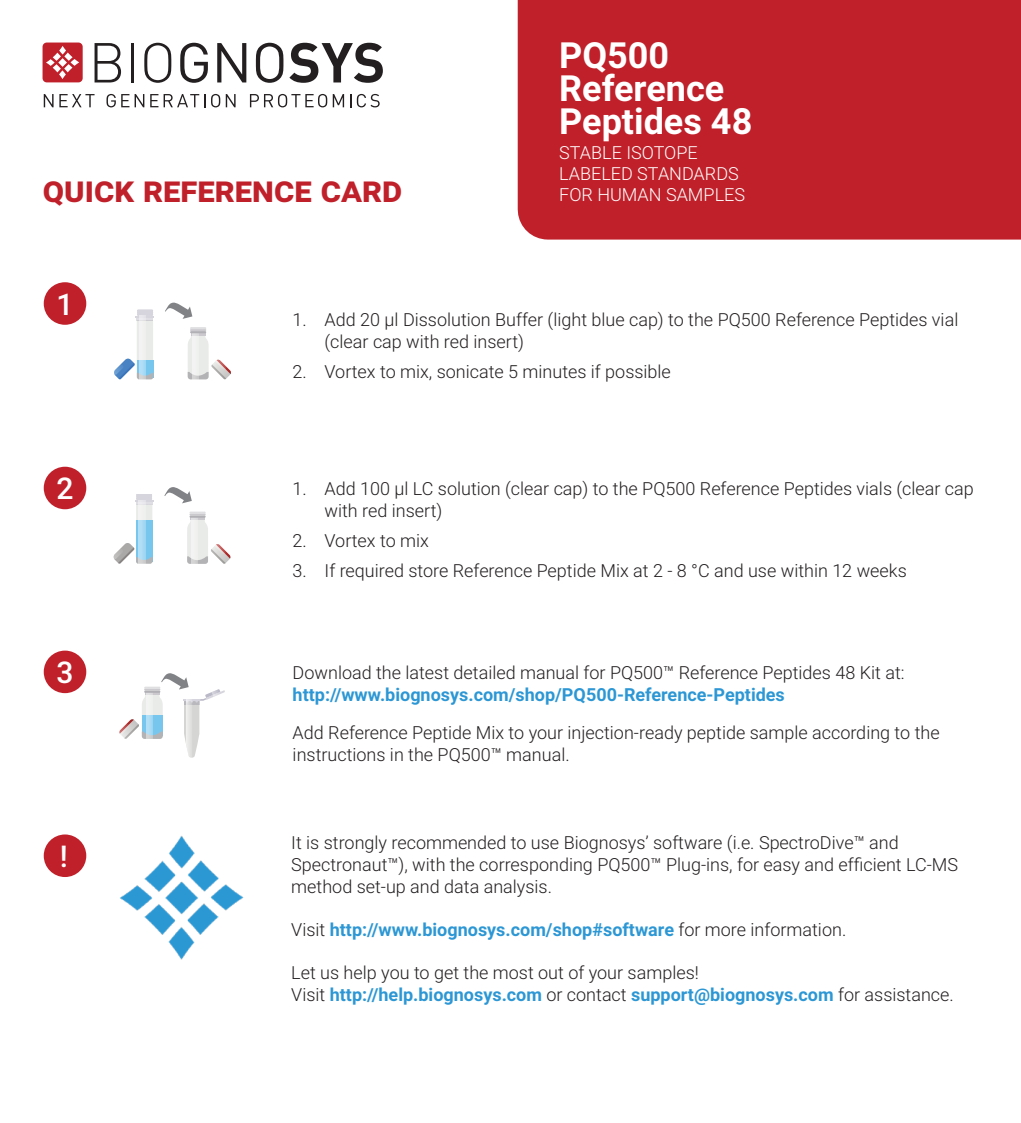
<style>
.page{position:relative;width:1021px;height:1123px;background:#fff}
.page>*{position:absolute;margin:0;border:0;box-sizing:border-box;transform-origin:0 0}
.t1{font:700 36px "Roboto";color:#fff}
.t2{font:700 36px "Roboto";color:#c0202a}
.t3{font:500 30px "Roboto";color:#fff}
.t4{font:300 18px/21.6px "Roboto";color:#231f20}
.t5{font:700 18px "Roboto";color:#2c97d4}
.t6{font:300 18px "Roboto";color:#fff}
.s1{font-weight:700;color:#2c97d4}
.s2{font-weight:300;color:#231f20}
</style>
<div class="page">
<div style="left:517px;top:0;width:503px;height:239px;background:#c0202a"></div>
<svg style="left:95px;top:43px;width:26px;height:39px"></svg>
<hr style="left:131px;top:43px;width:3px;height:39px;background:#231f20">
<svg style="left:144px;top:43px;width:27px;height:40px"></svg>
<svg style="left:180px;top:43px;width:28px;height:40px"></svg>
<svg style="left:217px;top:43px;width:29px;height:39px"></svg>
<svg style="left:256px;top:43px;width:27px;height:40px"></svg>
<svg style="left:289px;top:43px;width:94px;height:40px"></svg>
<svg style="left:43px;top:43px;width:40px;height:39px;background:#cc4b53"></svg>
<svg style="left:250px;top:94px;width:77px;height:13px"></svg>
<svg style="left:333px;top:94px;width:11px;height:13px"></svg>
<svg style="left:350px;top:94px;width:1px;height:13px"></svg>
<svg style="left:357px;top:94px;width:22px;height:13px"></svg>
<svg style="left:44px;top:94px;width:51px;height:13px"></svg>
<svg style="left:106px;top:94px;width:23px;height:13px"></svg>
<svg style="left:135px;top:94px;width:9px;height:13px"></svg>
<svg style="left:150px;top:94px;width:8px;height:13px"></svg>
<svg style="left:164px;top:94px;width:41px;height:13px"></svg>
<svg style="left:211px;top:94px;width:9px;height:13px"></svg>
<svg style="left:226px;top:94px;width:9px;height:13px"></svg>
<svg style="left:165px;top:302px;width:27px;height:17px"></svg>
<svg style="left:114px;top:310px;width:40px;height:69px"></svg>
<svg style="left:139px;top:316px;width:7px;height:63px"></svg>
<svg style="left:188px;top:327px;width:43px;height:52px"></svg>
<div style="left:44px;top:282px;width:42px;height:43px;background:#c0202a;border-radius:50%"></div>
<hr style="left:189px;top:511px;width:17px;height:3px;background:#dfdee1">
<svg style="left:187px;top:513px;width:44px;height:51px"></svg>
<svg style="left:164px;top:487px;width:28px;height:16px"></svg>
<svg style="left:113px;top:494px;width:40px;height:70px"></svg>
<svg style="left:139px;top:500px;width:6px;height:63px"></svg>
<div style="left:44px;top:467px;width:42px;height:42px;background:#c0202a;border-radius:50%"></div>
<div style="left:44px;top:834px;width:42px;height:43px;background:#c0202a;border-radius:50%"></div>
<img style="left:120px;top:835px;width:124px;height:125px">
<div style="left:44px;top:650px;width:42px;height:43px;background:#c0202a;border-radius:50%"></div>
<svg style="left:119px;top:673px;width:106px;height:84px"></svg>
<p class="t1" style="left:559px;top:30px;width:112px">PQ500</p>
<p class="t1" style="left:559px;top:63px;width:167px">Reference</p>
<p class="t1" style="left:559px;top:96px;width:195px">Peptides 48</p>
<p class="t6" style="left:559px;top:140px;width:140px">STABLE ISOTOPE</p>
<p class="t6" style="left:559px;top:161px;width:181px">LABELED STANDARDS</p>
<h1 class="t2" style="left:43px;top:164px;width:361px">QUick Reference Card</h1>
<p class="t6" style="left:559px;top:182px;width:187px">FOR HUMAN SAMPLES</p>
<p class="t3" style="left:56px;top:283px;width:19px">1</p>
<p class="t3" style="left:56px;top:467px;width:19px">2</p>
<p class="t3" style="left:56px;top:651px;width:19px">3</p>
<p class="t4" style="left:324px;top:308px;width:635px;text-indent:-32px">1. Add 20 µl Dissolution Buffer (light blue cap) to the PQ500 Reference Peptides vial (clear cap with red insert)</p>
<p class="t4" style="left:293px;top:360px;width:380px">2. Vortex to mix, sonicate 5 minutes if possible</p>
<p class="t4" style="left:324px;top:477px;width:650px;text-indent:-32px">1. Add 100 µl LC solution (clear cap) to the PQ500 Reference Peptides vials (clear cap with red insert)</p>
<p class="t4" style="left:293px;top:529px;width:138px">2. Vortex to mix</p>
<p class="t4" style="left:293px;top:559px;width:615px">3. If required store Reference Peptide Mix at 2 - 8 °C and use within 12 weeks</p>
<p class="t4" style="left:293px;top:661px;width:613px">Download the latest detailed manual for PQ500™ Reference Peptides 48 Kit at: <span class="s1">http://www.biognosys.com/shop/PQ500-Reference-Peptides</span></p>
<p class="t4" style="left:293px;top:721px;width:648px">Add Reference Peptide Mix to your injection-ready peptide sample according to the instructions in the PQ500™ manual.</p>
<p class="t3" style="left:60px;top:835px;width:10px">!</p>
<p class="t4" style="left:291px;top:831px;width:668px">It is strongly recommended to use Biognosys’ software (i.e. SpectroDive™ and<br>Spectronaut™), with the corresponding PQ500™ Plug-ins, for easy and efficient LC-MS method set-up and data analysis.</p>
<p class="t5" style="left:291px;top:916px;width:556px"><span class="s2">Visit</span> http://www.biognosys.com/shop#software <span class="s2">for more information.</span></p>
<p class="t4" style="left:291px;top:961px;width:409px">Let us help you to get the most out of your samples!</p>
<p class="t5" style="left:291px;top:981px;width:664px"><span class="s2">Visit</span> http://help.biognosys.com <span class="s2">or contact</span> support@biognosys.com <span class="s2">for assistance.</span></p>
</div>
